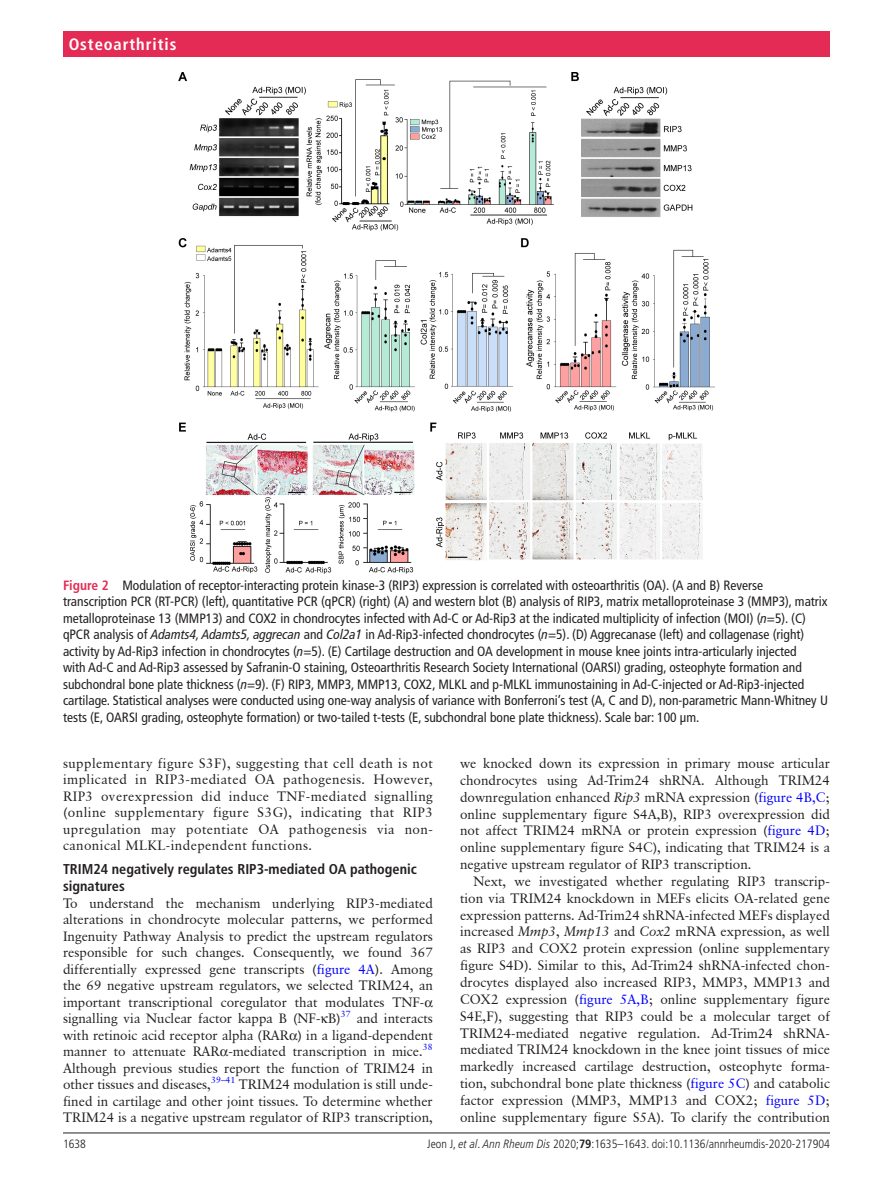
<style>
.page{position:relative;width:893px;height:1191px;background:#fff}
.page>*{position:absolute;margin:0;border:0;box-sizing:border-box;transform-origin:0 0}
.t1{font:700 condensed 16.5px "Frutiger LT Pro";letter-spacing:.055em;color:#fff}
.t2{font:700 condensed 14.25px/17.2px "Frutiger LT Pro";color:#231f20}
.t3{font:13.5px/16.8px "Classical Garamond BT";color:#231f20;text-align:justify}
.t4{font:condensed 13.5px/16.5px "Frutiger LT Pro";color:#231f20}
.t5{font:300 condensed 12px "Frutiger LT Pro";color:#231f20}
.s1{font-weight:700;color:#e42b56}
.s2{font-style:italic}
.s3{color:#00f}
.s4{font-weight:700}
</style>
<div class="page">
<hr style="left:63px;top:1132px;width:767px;height:1px;background:#231f20">
<div style="left:63px;top:31px;width:767px;height:25px;background:#e42b56"></div>
<img style="left:178px;top:72px;width:537px;height:501px">
<p class="t1" style="left:69px;top:34px;width:109px">Osteoarthritis</p>
<p class="t4" style="left:63px;top:577px;width:766px"><span class="s1">Figure 2</span> Modulation of receptor-interacting protein kinase-3 (RIP3) expression is correlated with osteoarthritis (OA). (A and B) Reverse transcription PCR (RT-PCR) (left), quantitative PCR (qPCR) (right) (A) and western blot (B) analysis of RIP3, matrix metalloproteinase 3 (MMP3), matrix metalloproteinase 13 (MMP13) and COX2 in chondrocytes infected with Ad-C or Ad-Rip3 at the indicated multiplicity of infection (MOI) (<span class="s2">n</span>=5). (C) qPCR analysis of <span class="s2">Adamts4, Adamts5, aggrecan</span> and <span class="s2">Col2a1</span> in Ad-Rip3-infected chondrocytes (<span class="s2">n</span>=5). (D) Aggrecanase (left) and collagenase (right) activity by Ad-Rip3 infection in chondrocytes (<span class="s2">n</span>=5). (E) Cartilage destruction and OA development in mouse knee joints intra-articularly injected<br>with Ad-C and Ad-Rip3 assessed by Safranin-O staining, Osteoarthritis Research Society International (OARSI) grading, osteophyte formation and subchondral bone plate thickness (<span class="s2">n</span>=9). (F) RIP3, MMP3, MMP13, COX2, MLKL and p-MLKL immunostaining in Ad-C-injected or Ad-Rip3-injected cartilage. Statistical analyses were conducted using one-way analysis of variance with Bonferroni’s test (A, C and D), non-parametric Mann-Whitney U tests (E, OARSI grading, osteophyte formation) or two-tailed t-tests (E, subchondral bone plate thickness). Scale bar: 100 μm.</p>
<p class="t3" style="left:63px;top:755px;width:371px">supplementary figure S3F), suggesting that cell death is not implicated in RIP3-mediated OA pathogenesis. However, RIP3 overexpression did induce TNF-mediated signalling (online supplementary figure S3G), indicating that RIP3 upregulation may potentiate OA pathogenesis via non&shy;canonical MLKL-independent functions.</p>
<p class="t2" style="left:63px;top:860px;width:355px">TRIM24 negatively regulates RIP3-mediated OA pathogenic signatures</p>
<p class="t3" style="left:63px;top:894px;width:371px;text-align:left">To understand the mechanism underlying RIP3-mediated alterations in chondrocyte molecular patterns, we performed Ingenuity Pathway Analysis to predict the upstream regulators responsible for such changes. Consequently, we found 367 differentially expressed gene transcripts (<span class="s3">figure 4A</span>). Among the 69 negative upstream regulators, we selected TRIM24, an important transcriptional coregulator that modulates TNF&shy;signalling via Nuclear factor kappa B (NF- B)<sup>37</sup> and interacts with retinoic acid receptor alpha (RAR ) in a ligand-dependent manner to attenuate RAR -mediated transcription in mice.<sup>38<br></sup>Although previous studies report the function of TRIM24 in other tissues and diseases,<sup>39–41</sup> TRIM24 modulation is still unde&shy;fined in cartilage and other joint tissues. To determine whether TRIM24 is a negative upstream regulator of RIP3 transcription,</p>
<p class="t3" style="left:460px;top:754px;width:371px">we knocked down its expression in primary mouse articular chondrocytes using Ad-Trim24 shRNA. Although TRIM24 downregulation enhanced <span class="s2">Rip3</span> mRNA expression (<span class="s3">figure 4B,C</span>; online supplementary figure S4A,B), RIP3 overexpression did not affect TRIM24 mRNA or protein expression (<span class="s3">figure 4D</span>; online supplementary figure S4C), indicating that TRIM24 is a negative upstream regulator of RIP3 transcription.</p>
<p class="t3" style="left:460px;top:872px;width:371px;text-indent:14px">Next, we investigated whether regulating RIP3 transcrip&shy;tion via TRIM24 knockdown in MEFs elicits OA-related gene expression patterns. Ad-Trim24 shRNA-infected MEFs displayed increased <span class="s2">Mmp3</span>, <span class="s2">Mmp13</span> and <span class="s2">Cox2</span> mRNA expression, as well as RIP3 and COX2 protein expression (online supplementary figure S4D). Similar to this, Ad-Trim24 shRNA-infected chon&shy;drocytes displayed also increased RIP3, MMP3, MMP13 and COX2 expression (<span class="s3">figure 5A,B</span>; online supplementary figure S4E,F), suggesting that RIP3 could be a molecular target of TRIM24-mediated negative regulation. Ad-Trim24 shRNA&shy;mediated TRIM24 knockdown in the knee joint tissues of mice markedly increased cartilage destruction, osteophyte forma&shy;tion, subchondral bone plate thickness (<span class="s3">figure 5C</span>) and catabolic factor expression (MMP3, MMP13 and COX2; <span class="s3">figure 5D</span>; online supplementary figure S5A). To clarify the contribution</p>
<p class="t5" style="left:63px;top:1136px;width:25px">1638</p>
<p class="t5" style="left:427px;top:1136px;width:404px">Jeon J, <span class="s2">et al</span>. <span class="s2">Ann Rheum Dis</span> 2020;<span class="s4">79</span>:1635–1643. doi:10.1136/annrheumdis-2020-217904</p>
</div>
